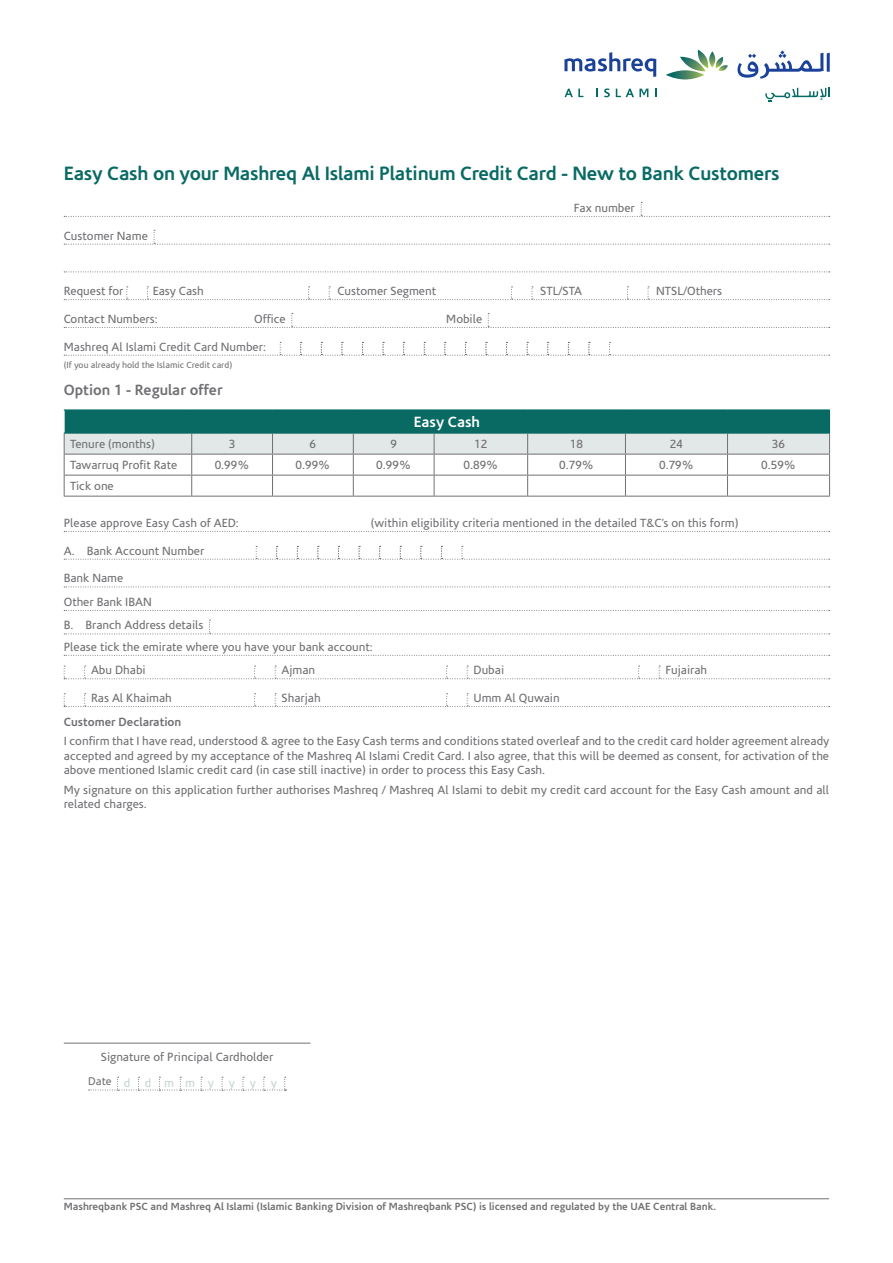
<style>
.page{position:relative;width:893px;height:1263px;background:#fff}
.page>*{position:absolute;margin:0;border:0;box-sizing:border-box;transform-origin:0 0}
.t1{font:700 19.5px "Corisande";letter-spacing:-.01em;color:#096a64}
.t2{font:700 15px "Corisande";color:#717074}
.t3{font:700 15px "Corisande";color:#fff}
.t4{font:12px/23.5px "Corisande";color:#717074}
.t5{font:700 12px "Corisande";color:#717074}
.t6{font:700 10.5px "Corisande";color:#717074}
.t7{font:9px "Corisande";color:#717074}
.s1{font-size:11.25px}
.s2{color:#c7d4d3}
</style>
<div class="page">
<hr style="left:64px;top:1198px;width:765px;height:1px;background:#717074">
<svg style="left:64px;top:271px;width:766px;height:1px"></svg>
<svg style="left:64px;top:531px;width:766px;height:1px"></svg>
<svg style="left:64px;top:586px;width:766px;height:1px"></svg>
<svg style="left:64px;top:610px;width:766px;height:1px"></svg>
<svg style="left:64px;top:655px;width:766px;height:1px"></svg>
<svg style="left:64px;top:202px;width:766px;height:15px"></svg>
<svg style="left:64px;top:230px;width:766px;height:15px"></svg>
<svg style="left:64px;top:286px;width:766px;height:14px"></svg>
<svg style="left:64px;top:313px;width:766px;height:15px"></svg>
<svg style="left:64px;top:342px;width:766px;height:14px"></svg>
<hr style="left:64px;top:496px;width:128px;height:1px;background:#717074">
<hr style="left:192px;top:496px;width:81px;height:1px;background:#717074">
<hr style="left:273px;top:496px;width:80px;height:1px;background:#717074">
<hr style="left:353px;top:496px;width:81px;height:1px;background:#717074">
<hr style="left:434px;top:496px;width:94px;height:1px;background:#717074">
<hr style="left:528px;top:496px;width:97px;height:1px;background:#717074">
<hr style="left:625px;top:496px;width:102px;height:1px;background:#717074">
<hr style="left:727px;top:496px;width:103px;height:1px;background:#717074">
<svg style="left:64px;top:410px;width:766px;height:86px"></svg>
<hr style="left:64px;top:409px;width:128px;height:1px;background:#096a64">
<hr style="left:192px;top:409px;width:81px;height:1px;background:#096a64">
<hr style="left:273px;top:409px;width:80px;height:1px;background:#096a64">
<hr style="left:353px;top:409px;width:81px;height:1px;background:#096a64">
<hr style="left:434px;top:409px;width:94px;height:1px;background:#096a64">
<hr style="left:528px;top:409px;width:97px;height:1px;background:#096a64">
<hr style="left:625px;top:409px;width:102px;height:1px;background:#096a64">
<hr style="left:727px;top:409px;width:103px;height:1px;background:#096a64">
<hr style="left:64px;top:433px;width:128px;height:1px;background:#096a64">
<hr style="left:192px;top:433px;width:81px;height:1px;background:#096a64">
<hr style="left:273px;top:433px;width:80px;height:1px;background:#096a64">
<hr style="left:353px;top:433px;width:81px;height:1px;background:#096a64">
<hr style="left:434px;top:433px;width:94px;height:1px;background:#096a64">
<hr style="left:528px;top:433px;width:97px;height:1px;background:#096a64">
<hr style="left:625px;top:433px;width:102px;height:1px;background:#096a64">
<hr style="left:727px;top:433px;width:103px;height:1px;background:#096a64">
<svg style="left:64px;top:546px;width:766px;height:14px"></svg>
<svg style="left:64px;top:620px;width:766px;height:14px"></svg>
<svg style="left:64px;top:666px;width:766px;height:13px"></svg>
<svg style="left:64px;top:693px;width:766px;height:14px"></svg>
<hr style="left:64px;top:1043px;width:246px;height:1px;background:#717074">
<svg style="left:89px;top:1077px;width:198px;height:14px"></svg>
<svg style="left:564px;top:52px;width:92px;height:25px"></svg>
<svg style="left:737px;top:50px;width:93px;height:29px"></svg>
<svg style="left:666px;top:50px;width:62px;height:29px"></svg>
<svg style="left:564px;top:89px;width:19px;height:8px"></svg>
<svg style="left:604px;top:88px;width:6px;height:9px"></svg>
<svg style="left:616px;top:89px;width:32px;height:8px"></svg>
<svg style="left:765px;top:88px;width:65px;height:14px"></svg>
<h1 class="t1" style="left:64px;top:162px;width:717px">Easy Cash on your Mashreq Al Islami Platinum Credit Card - New to Bank Customers</h1>
<p class="t4" style="left:574px;top:196px;width:62px">Fax number</p>
<p class="t4" style="left:64px;top:224px;width:86px">Customer Name</p>
<p class="t4" style="left:64px;top:279px;width:61px">Request for</p>
<p class="t4" style="left:153px;top:279px;width:53px">Easy Cash</p>
<p class="t4" style="left:337px;top:279px;width:100px">Customer Segment</p>
<p class="t4" style="left:540px;top:279px;width:43px">STL/STA</p>
<p class="t4" style="left:656px;top:279px;width:67px">NTSL/Others</p>
<p class="t4" style="left:64px;top:307px;width:95px">Contact Numbers:</p>
<p class="t4" style="left:254px;top:307px;width:33px">Office</p>
<p class="t4" style="left:446px;top:307px;width:37px">Mobile</p>
<p class="t4" style="left:64px;top:335px;width:204px">Mashreq Al Islami Credit Card Number:</p>
<p class="t7" style="left:64px;top:360px;width:170px">(If you already hold the Islamic Credit card)</p>
<p class="t2" style="left:64px;top:381px;width:160px">Option 1 - Regular offer</p>
<p class="t3" style="left:414px;top:413px;width:68px">Easy Cash</p>
<p class="t4" style="left:70px;top:432px;width:86px">Tenure (months)</p>
<p class="t4" style="left:229px;top:432px;width:8px">3</p>
<p class="t4" style="left:310px;top:432px;width:8px">6</p>
<p class="t4" style="left:390px;top:432px;width:8px">9</p>
<p class="t4" style="left:474px;top:432px;width:15px">12</p>
<p class="t4" style="left:570px;top:432px;width:15px">18</p>
<p class="t4" style="left:670px;top:432px;width:15px">24</p>
<p class="t4" style="left:772px;top:432px;width:15px">36</p>
<p class="t4" style="left:70px;top:453px;width:109px">Tawarruq Profit Rate</p>
<p class="t4" style="left:215px;top:453px;width:36px">0.99%</p>
<p class="t4" style="left:295px;top:453px;width:36px">0.99%</p>
<p class="t4" style="left:376px;top:453px;width:36px">0.99%</p>
<p class="t4" style="left:463px;top:453px;width:36px">0.89%</p>
<p class="t4" style="left:559px;top:453px;width:36px">0.79%</p>
<p class="t4" style="left:659px;top:453px;width:36px">0.79%</p>
<p class="t4" style="left:761px;top:453px;width:36px">0.59%</p>
<p class="t4" style="left:70px;top:474px;width:45px">Tick one</p>
<p class="t4" style="left:64px;top:511px;width:177px">Please approve Easy Cash of AED:</p>
<p class="t4" style="left:371px;top:511px;width:369px">(within eligibility criteria mentioned in the detailed T&amp;C’s on this form)</p>
<p class="t4" style="left:64px;top:539px;width:142px">A. Bank Account Number</p>
<p class="t4" style="left:64px;top:567px;width:141px">Bank Name<br>Other Bank IBAN<br>B. Branch Address details</p>
<p class="t4" style="left:91px;top:635px;width:283px;text-indent:-27px">Please tick the emirate where you have your bank account:<br>Abu Dhabi</p>
<p class="t4" style="left:282px;top:659px;width:35px">Ajman</p>
<p class="t4" style="left:474px;top:659px;width:32px">Dubai</p>
<p class="t4" style="left:666px;top:659px;width:43px">Fujairah</p>
<p class="t4" style="left:91px;top:686px;width:82px">Ras Al Khaimah</p>
<p class="t4" style="left:282px;top:686px;width:41px">Sharjah</p>
<p class="t4" style="left:474px;top:686px;width:88px">Umm Al Quwain</p>
<p class="t5" style="left:64px;top:715px;width:119px">Customer Declaration</p>
<p class="t4" style="left:64px;top:734px;width:767px;line-height:14.4px;text-align:justify">I confirm that I have read, understood &amp; agree to the Easy Cash terms and conditions stated overleaf and to the credit card holder agreement already accepted and agreed by my acceptance of the Mashreq Al Islami Credit Card. I also agree, that this will be deemed as consent, for activation of the above mentioned Islamic credit card (in case still inactive) in order to process this Easy Cash.</p>
<p class="t4" style="left:64px;top:782px;width:767px;line-height:14.4px">My signature on this application further authorises Mashreq / Mashreq Al Islami to debit my credit card account for the Easy Cash amount and all related charges.</p>
<p class="t4" style="left:88px;top:1043px;width:190px;line-height:26.4px;text-indent:13px">Signature of Principal Cardholder<br><span class="s1">Date</span> <span class="s2">d d m m y y y y</span></p>
<p class="t6" style="left:64px;top:1200px;width:654px">Mashreqbank PSC and Mashreq Al Islami (Islamic Banking Division of Mashreqbank PSC) is licensed and regulated by the UAE Central Bank.</p>
</div>
